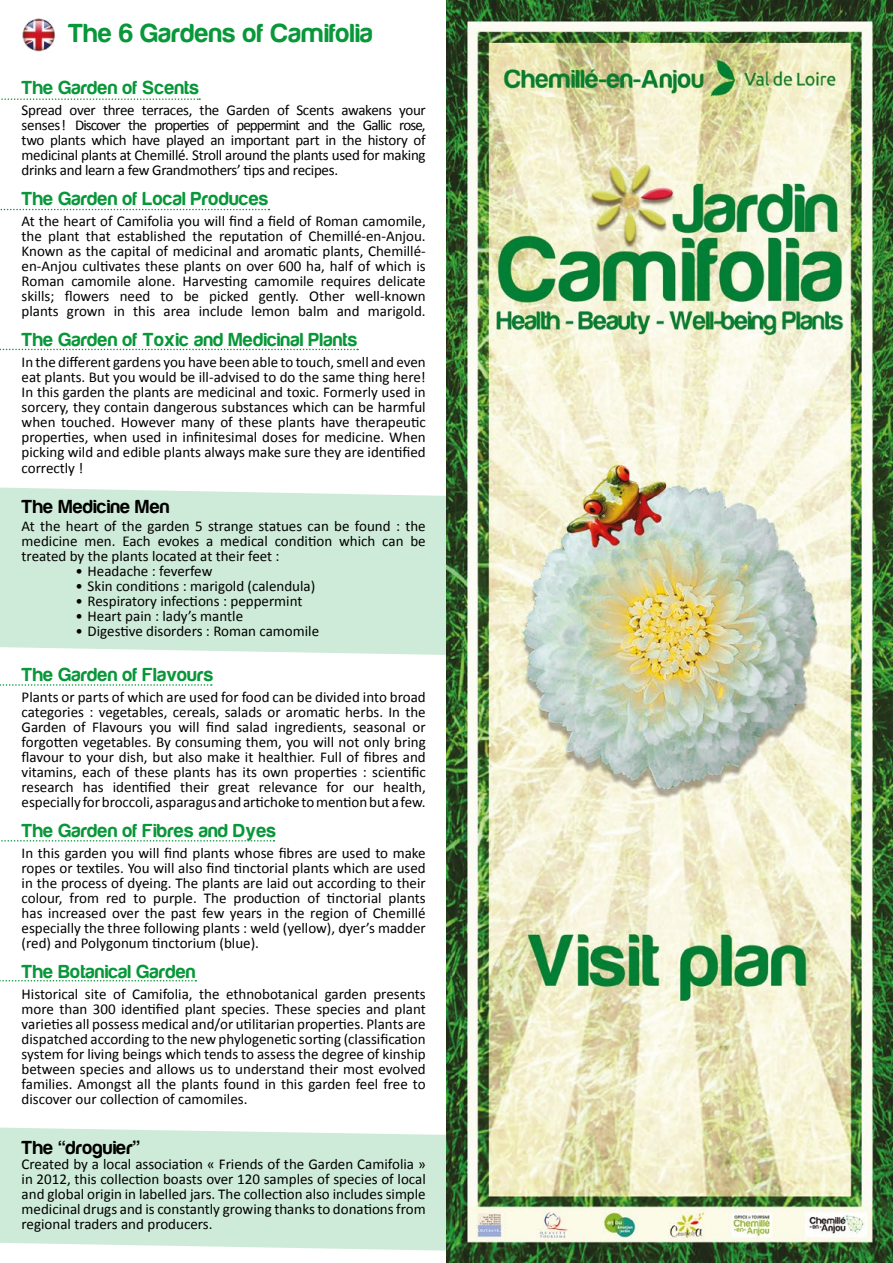
<style>
.page{position:relative;width:893px;height:1263px;background:#fff}
.page>*{position:absolute;margin:0;border:0;box-sizing:border-box;transform-origin:0 0}
.t1{font:27px "Harabara";letter-spacing:.03em;color:#089739}
.t2{font:19.5px "Harabara";letter-spacing:.03em;color:#089739}
.t3{font:19.5px "Harabara";letter-spacing:.03em;color:#000}
.t4{font:15px/15px "Calibri";color:#000;text-align:justify}
</style>
<div class="page">
<div style="left:0;top:1127px;width:446px;height:123px;background:#ceead8"></div>
<div style="left:0;top:487px;width:446px;height:168px;background:#ceead8"></div>
<img style="left:446px;top:0;width:447px;height:1263px">
<svg style="left:483px;top:705px;width:4px;height:4px"></svg>
<svg style="left:645px;top:760px;width:3px;height:4px"></svg>
<svg style="left:811px;top:651px;width:4px;height:4px"></svg>
<svg style="left:1px;top:98px;width:199px;height:2px"></svg>
<svg style="left:0;top:209px;width:269px;height:1px"></svg>
<svg style="left:0;top:349px;width:358px;height:1px"></svg>
<svg style="left:0;top:684px;width:212px;height:2px"></svg>
<svg style="left:1px;top:840px;width:273px;height:1px"></svg>
<svg style="left:0;top:980px;width:196px;height:1px"></svg>
<img style="left:22px;top:18px;width:34px;height:34px">
<h1 class="t1" style="left:68px;top:19px;width:306px">The 6 Gardens of Camifolia</h1>
<h2 class="t2" style="left:22px;top:78px;width:179px">The Garden of Scents</h2>
<p class="t4" style="left:22px;top:103px;width:406px">Spread over three terraces, the Garden of Scents awakens your senses! Discover the properties of peppermint and the Gallic rose, two plants which have played an important part in the history of medicinal plants at Chemillé. Stroll around the plants used for making drinks and learn a few Grandmothers’ tips and recipes.</p>
<h2 class="t2" style="left:22px;top:189px;width:248px">The Garden of Local Produces</h2>
<p class="t4" style="left:22px;top:214px;width:406px">At the heart of Camifolia you will find a field of Roman camomile, the plant that established the reputation of Chemillé-en-Anjou.<br>Known as the capital of medicinal and aromatic plants, Chemillé&shy;en-Anjou cultivates these plants on over 600 ha, half of which is Roman camomile alone. Harvesting camomile requires delicate skills; flowers need to be picked gently. Other well-known plants grown in this area include lemon balm and marigold.</p>
<h2 class="t2" style="left:22px;top:330px;width:337px">The Garden of Toxic and Medicinal Plants</h2>
<p class="t4" style="left:22px;top:355px;width:406px">In the different gardens you have been able to touch, smell and even eat plants. But you would be ill-advised to do the same thing here!<br>In this garden the plants are medicinal and toxic. Formerly used in sorcery, they contain dangerous substances which can be harmful when touched. However many of these plants have therapeutic properties, when used in infinitesimal doses for medicine. When picking wild and edible plants always make sure they are identified correctly !</p>
<h2 class="t3" style="left:22px;top:497px;width:149px">The Medicine Men</h2>
<p class="t4" style="left:22px;top:519px;width:406px">At the heart of the garden 5 strange statues can be found : the medicine men. Each evokes a medical condition which can be treated by the plants located at their feet :</p>
<p class="t4" style="left:76px;top:564px;width:138px">• Headache : feverfew</p>
<p class="t4" style="left:76px;top:579px;width:241px">• Skin conditions : marigold (calendula)</p>
<p class="t4" style="left:76px;top:594px;width:228px">• Respiratory infections : peppermint</p>
<p class="t4" style="left:76px;top:609px;width:169px">• Heart pain : lady’s mantle</p>
<p class="t4" style="left:76px;top:624px;width:245px">• Digestive disorders : Roman camomile</p>
<h2 class="t2" style="left:22px;top:664px;width:193px">The Garden of Flavours</h2>
<p class="t4" style="left:22px;top:689px;width:406px">Plants or parts of which are used for food can be divided into broad categories : vegetables, cereals, salads or aromatic herbs. In the Garden of Flavours you will find salad ingredients, seasonal or forgotten vegetables. By consuming them, you will not only bring flavour to your dish, but also make it healthier. Full of fibres and vitamins, each of these plants has its own properties : scientific research has identified their great relevance for our health, especially for broccoli, asparagus and artichoke to mention but a few.</p>
<h2 class="t2" style="left:22px;top:820px;width:256px">The Garden of Fibres and Dyes</h2>
<p class="t4" style="left:22px;top:845px;width:406px">In this garden you will find plants whose fibres are used to make ropes or textiles. You will also find tinctorial plants which are used in the process of dyeing. The plants are laid out according to their colour, from red to purple. The production of tinctorial plants has increased over the past few years in the region of Chemillé especially the three following plants : weld (yellow), dyer’s madder (red) and Polygonum tinctorium (blue).</p>
<h2 class="t2" style="left:22px;top:961px;width:175px">The Botanical Garden</h2>
<p class="t4" style="left:22px;top:986px;width:406px">Historical site of Camifolia, the ethnobotanical garden presents more than 300 identified plant species. These species and plant varieties all possess medical and/or utilitarian properties. Plants are dispatched according to the new phylogenetic sorting (classification system for living beings which tends to assess the degree of kinship between species and allows us to understand their most evolved families. Amongst all the plants found in this garden feel free to discover our collection of camomiles.</p>
<h2 class="t3" style="left:22px;top:1138px;width:120px">The "droguier¨</h2>
<p class="t4" style="left:22px;top:1157px;width:406px">Created by a local association « Friends of the Garden Camifolia » in 2012, this collection boasts over 120 samples of species of local and global origin in labelled jars. The collection also includes simple medicinal drugs and is constantly growing thanks to donations from regional traders and producers.</p>
</div>
